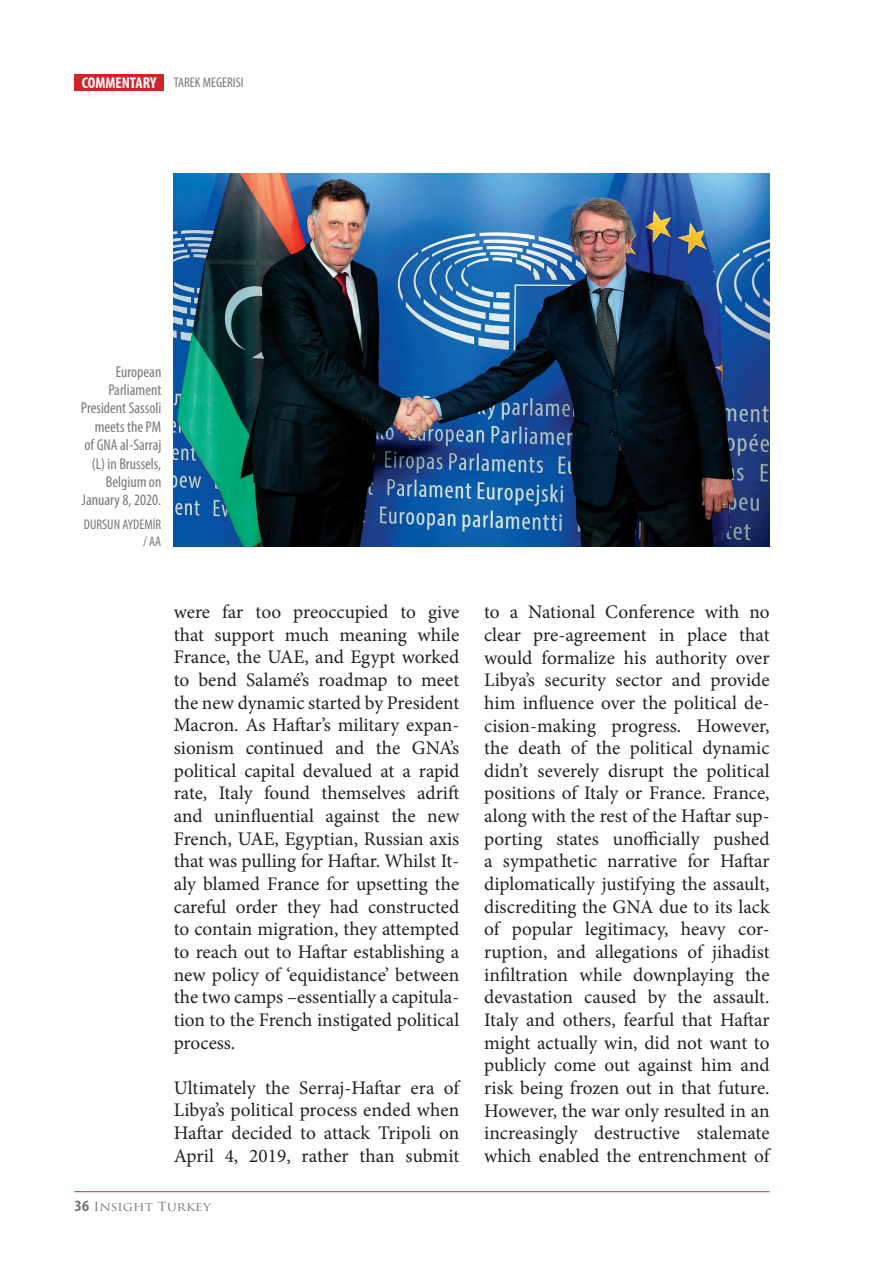
<style>
.page{position:relative;width:869px;height:1261px;background:#fff}
.page>*{position:absolute;margin:0;border:0;box-sizing:border-box;transform-origin:0 0}
.t1{font:19.25px/22.6px "Minion Pro";color:#231f20;text-align:justify}
.t2{font:condensed 15.75px/18.4px "Myriad Pro";color:#76787b;text-align:right}
.t3{font:condensed 14px/16.6px "Myriad Pro";color:#76787b;text-align:right}
.t4{font:12.25px "Trajan Pro";color:#76787b;scale:1.11 1}
.s1{font-weight:700;font-size:15.75px;color:#fff}
.s2{font-family:"Myriad Pro";font-weight:700;font-stretch:condensed;font-size:15.75px}
</style>
<div class="page">
<div style="left:74px;top:74px;width:90px;height:17px;background:#d1232a"></div>
<hr style="left:74px;top:1190px;width:695px;height:1px;background:#d1232a">
<img style="left:174px;top:174px;width:595px;height:372px">
<p class="t3" style="left:82px;top:74px;width:163px"><span class="s1">COMMENTARY</span> TAREK MEGERISI</p>
<p class="t2" style="left:81px;top:362px;width:82px">European<br>Parliament<br>President Sassoli meets the PM<br>of GNA al-Sarraj (L) in Brussels,<br>Belgium on<br>January 8, 2020.</p>
<p class="t3" style="left:84px;top:516px;width:79px">DURSUN AYDEMİR / AA</p>
<p class="t1" style="left:174px;top:600px;width:287px">were far too preoccupied to give that support much meaning while France, the UAE, and Egypt worked to bend Salamé’s roadmap to meet the new dynamic started by President Macron. As Haftar’s military expan&shy;sionism continued and the GNA’s political capital devalued at a rapid rate, Italy found themselves adrift and uninfluential against the new French, UAE, Egyptian, Russian axis that was pulling for Haftar. Whilst It&shy;aly blamed France for upsetting the careful order they had constructed to contain migration, they attempted to reach out to Haftar establishing a new policy of ‘equidistance’ between the two camps –essentially a capitula&shy;tion to the French instigated political process.</p>
<p class="t1" style="left:174px;top:1076px;width:287px">Ultimately the Serraj-Haftar era of Libya’s political process ended when Haftar decided to attack Tripoli on April 4, 2019, rather than submit</p>
<p class="t4" style="left:74px;top:1198px;width:124px"><span class="s2">36</span> Insight Turkey</p>
<p class="t1" style="left:484px;top:600px;width:287px">to a National Conference with no clear pre-agreement in place that would formalize his authority over Libya’s security sector and provide him influence over the political de&shy;cision-making progress. However, the death of the political dynamic didn’t severely disrupt the political positions of Italy or France. France, along with the rest of the Haftar sup&shy;porting states unofficially pushed a sympathetic narrative for Haftar diplomatically justifying the assault, discrediting the GNA due to its lack of popular legitimacy, heavy cor&shy;ruption, and allegations of jihadist infiltration while downplaying the devastation caused by the assault.<br>Italy and others, fearful that Haftar might actually win, did not want to publicly come out against him and risk being frozen out in that future.<br>However, the war only resulted in an increasingly destructive stalemate which enabled the entrenchment of</p>
</div>
